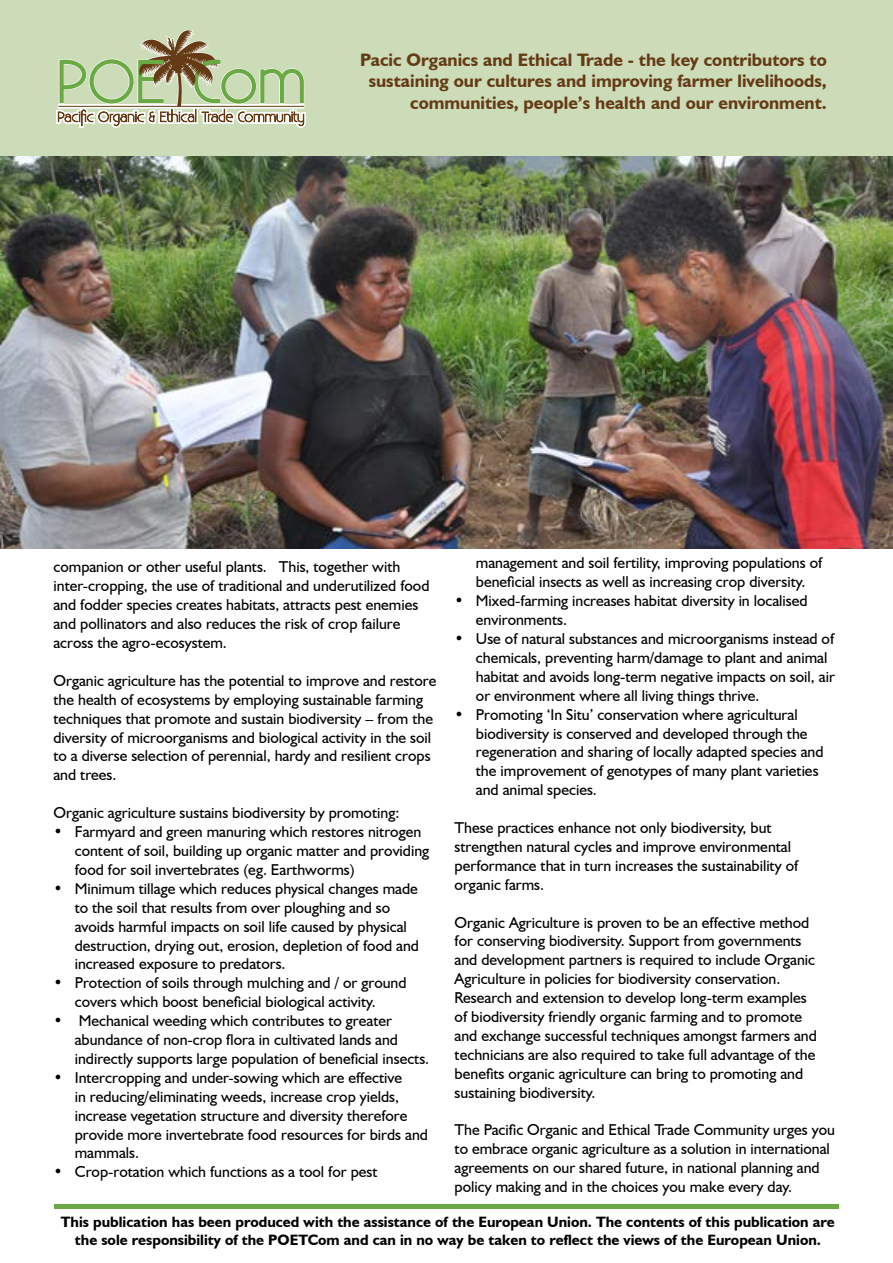
<style>
.page{position:relative;width:893px;height:1263px;background:#fff}
.page>*{position:absolute;margin:0;border:0;box-sizing:border-box;transform-origin:0 0}
.t1{font:700 18px/21.6px "Humanist 521 BT";color:#653b15;text-align:right}
.t2{font:15.75px/18.9px "Humanist 521 BT";color:#000}
.t3{font:700 15px/18px "Humanist 521 BT";color:#000;text-align:center}
</style>
<div class="page">
<div style="left:0;top:0;width:893px;height:156px;background:#ccdbb8"></div>
<div style="left:54px;top:1204px;width:784px;height:5px;background:#6aa943"></div>
<svg style="left:56px;top:29px;width:250px;height:99px"></svg>
<hr style="left:58px;top:106px;width:246px;height:1px;background:#653b15">
<img style="left:1px;top:156px;width:891px;height:393px">
<p class="t1" style="left:360px;top:49px;width:468px">Pacic Organics and Ethical Trade - the key contributors to sustaining our cultures and improving farmer livelihoods, communities, people’s health and our environment.</p>
<p class="t2" style="left:53px;top:557px;width:378px">companion or other useful plants. This, together with inter-cropping, the use of traditional and underutilized food and fodder species creates habitats, attracts pest enemies and pollinators and also reduces the risk of crop failure across the agro-ecosystem.</p>
<p class="t2" style="left:53px;top:671px;width:384px">Organic agriculture has the potential to improve and restore the health of ecosystems by employing sustainable farming techniques that promote and sustain biodiversity – from the diversity of microorganisms and biological activity in the soil to a diverse selection of perennial, hardy and resilient crops and trees.</p>
<p class="t2" style="left:53px;top:803px;width:347px">Organic agriculture sustains biodiversity by promoting:</p>
<p class="t2" style="left:75px;top:822px;width:356px;text-indent:-21px">• Farmyard and green manuring which restores nitrogen content of soil, building up organic matter and providing food for soil invertebrates (eg. Earthworms)</p>
<p class="t2" style="left:75px;top:879px;width:346px;text-indent:-21px">• Minimum tillage which reduces physical changes made to the soil that results from over ploughing and so avoids harmful impacts on soil life caused by physical destruction, drying out, erosion, depletion of food and increased exposure to predators.</p>
<p class="t2" style="left:75px;top:973px;width:333px;text-indent:-21px">• Protection of soils through mulching and / or ground covers which boost beneficial biological activity.</p>
<p class="t2" style="left:75px;top:1011px;width:356px;text-indent:-21px">• Mechanical weeding which contributes to greater abundance of non-crop flora in cultivated lands and indirectly supports large population of beneficial insects.</p>
<p class="t2" style="left:75px;top:1068px;width:355px;text-indent:-21px">• Intercropping and under-sowing which are effective<br>in reducing/eliminating weeds, increase crop yields, increase vegetation structure and diversity therefore provide more invertebrate food resources for birds and mammals.</p>
<p class="t2" style="left:53px;top:1162px;width:326px">• Crop-rotation which functions as a tool for pest</p>
<p class="t2" style="left:476px;top:553px;width:348px">management and soil fertility, improving populations of beneficial insects as well as increasing crop diversity.</p>
<p class="t2" style="left:476px;top:591px;width:333px;text-indent:-21px">• Mixed-farming increases habitat diversity in localised environments.</p>
<p class="t2" style="left:476px;top:629px;width:360px;text-indent:-21px">• Use of natural substances and microorganisms instead of chemicals, preventing harm/damage to plant and animal habitat and avoids long-term negative impacts on soil, air or environment where all living things thrive.</p>
<p class="t2" style="left:476px;top:704px;width:349px;text-indent:-21px">• Promoting ‘In Situ’ conservation where agricultural biodiversity is conserved and developed through the regeneration and sharing of locally adapted species and the improvement of genotypes of many plant varieties and animal species.</p>
<p class="t2" style="left:455px;top:818px;width:345px">These practices enhance not only biodiversity, but strengthen natural cycles and improve environmental performance that in turn increases the sustainability of organic farms.</p>
<p class="t2" style="left:455px;top:912px;width:364px">Organic Agriculture is proven to be an effective method for conserving biodiversity. Support from governments and development partners is required to include Organic Agriculture in policies for biodiversity conservation.<br>Research and extension to develop long-term examples of biodiversity friendly organic farming and to promote and exchange successful techniques amongst farmers and technicians are also required to take full advantage of the benefits organic agriculture can bring to promoting and sustaining biodiversity.</p>
<p class="t2" style="left:455px;top:1120px;width:382px">The Pacific Organic and Ethical Trade Community urges you to embrace organic agriculture as a solution in international agreements on our shared future, in national planning and policy making and in the choices you make every day.</p>
<p class="t3" style="left:61px;top:1213px;width:775px">This publication has been produced with the assistance of the European Union. The contents of this publication are the sole responsibility of the POETCom and can in no way be taken to reflect the views of the European Union.</p>
</div>
